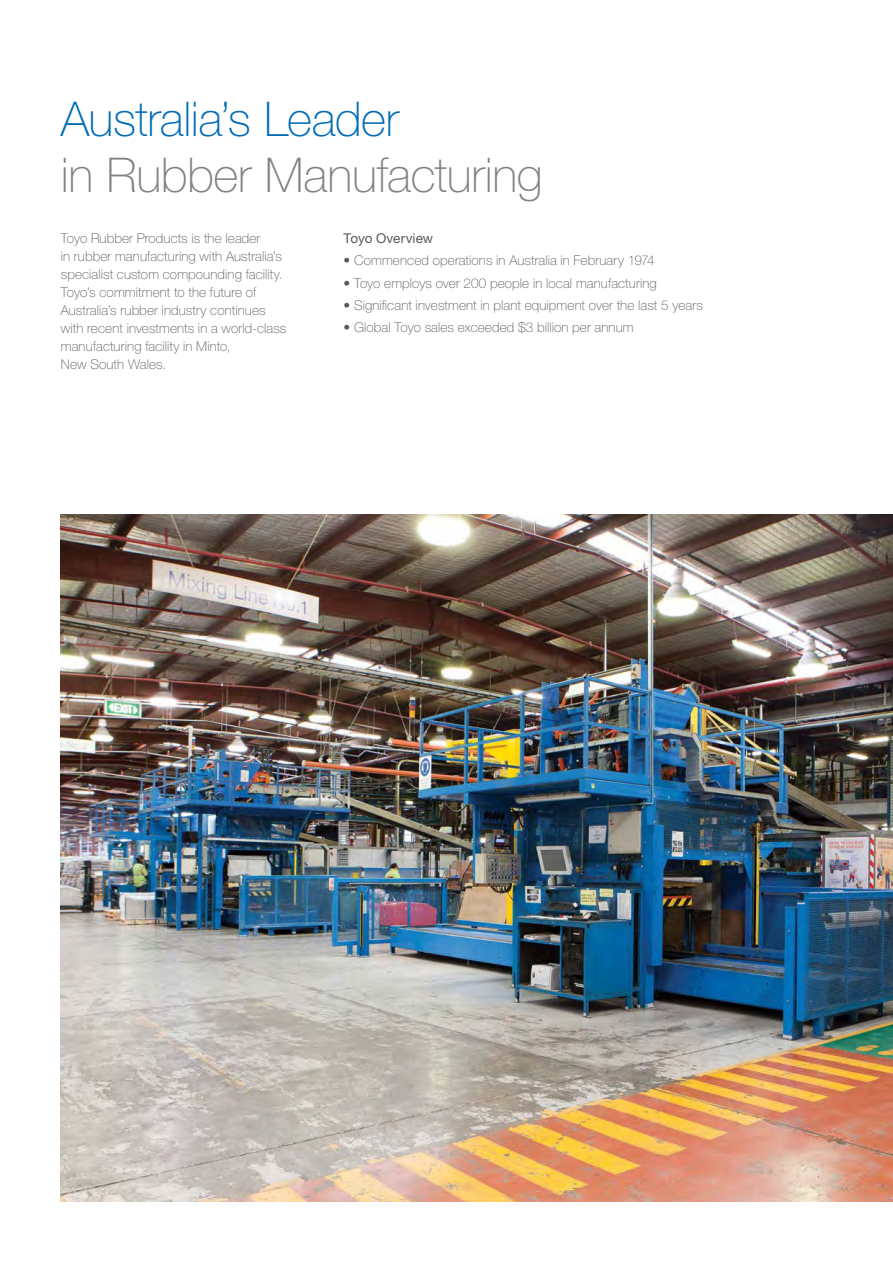
<style>
.page{position:relative;width:893px;height:1263px;background:#fff}
.page>*{position:absolute;margin:0;border:0;box-sizing:border-box;transform-origin:0 0}
.t1{font:100 48px "Helvetica Neue";letter-spacing:-.01em;color:#808285}
.t2{font:100 48px "Helvetica Neue";letter-spacing:-.01em;color:#006cb7}
.t3{font:100 13.5px/18px "Helvetica Neue";letter-spacing:.01em;color:#58595b}
.t4{font:13.5px "Helvetica Neue";color:#58595b}
</style>
<div class="page">
<img style="left:61px;top:514px;width:832px;height:687px">
<h1 class="t2" style="left:61px;top:92px;width:340px">Australia’s Leader</h1>
<h1 class="t1" style="left:61px;top:148px;width:483px">in Rubber Manufacturing</h1>
<p class="t3" style="left:61px;top:229px;width:227px">Toyo Rubber Products is the leader<br>in rubber manufacturing with Australia’s specialist custom compounding facility.<br>Toyo’s commitment to the future of Australia’s rubber industry continues with recent investments in a world-class manufacturing facility in Minto,<br>New South Wales.</p>
<p class="t4" style="left:344px;top:230px;width:91px">Toyo Overview</p>
<p class="t3" style="left:344px;top:252px;width:313px">• Commenced operations in Australia in February 1974</p>
<p class="t3" style="left:344px;top:274px;width:315px">• Toyo employs over 200 people in local manufacturing</p>
<p class="t3" style="left:344px;top:296px;width:361px">• Significant investment in plant equipment over the last 5 years</p>
<p class="t3" style="left:344px;top:318px;width:292px">• Global Toyo sales exceeded $3 billion per annum</p>
</div>
